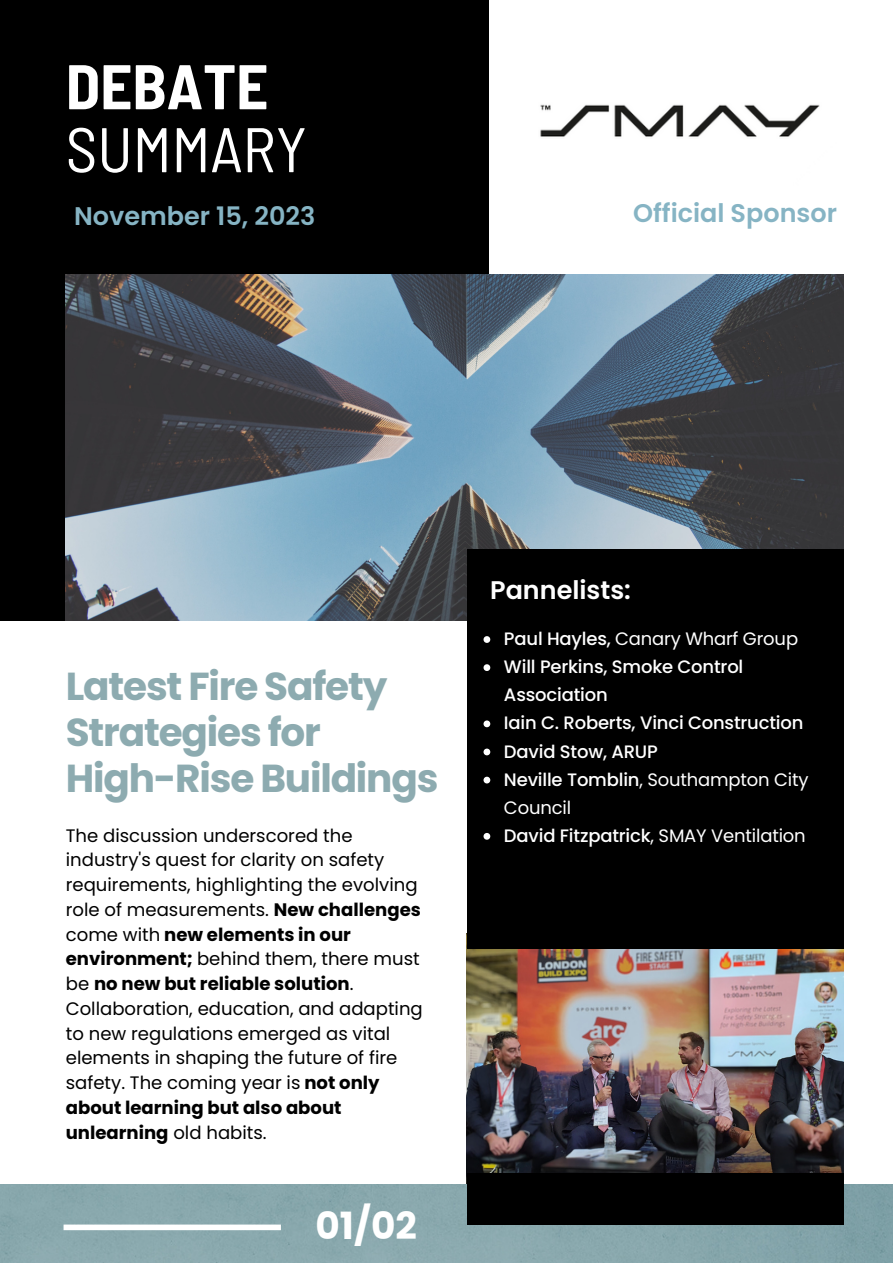
<style>
.page{position:relative;width:893px;height:1264px;background:#fff}
.page>*{position:absolute;margin:0;border:0;box-sizing:border-box;transform-origin:0 0}
.t1{font:semi-condensed 63px "Barlow";color:#fff}
.t2{font:700 semi-condensed 63px "Barlow";color:#fff}
.t3{font:700 39px/46px "Poppins";letter-spacing:-.03em;color:#8dabb0}
.t4{font:700 37.5px "Poppins";color:#fff}
.t5{font:600 25.5px "Poppins";color:#86b4c4}
.t6{font:600 25.5px "Poppins";color:#fff}
.t7{font:18px/24.8px "Poppins";color:#000}
.t8{font:500 18px/28px "Poppins";letter-spacing:-.01em;color:#fff}
.t9{font:18px/28px "Poppins";letter-spacing:-.01em;color:#fff}
.s1{font-weight:500}
.s2{font-weight:400}
.s3{font-weight:700}
</style>
<div class="page">
<div style="left:0;top:0;width:489px;height:620px;background:#000"></div>
<img style="left:66px;top:274px;width:777px;height:347px">
<img style="left:467px;top:948px;width:376px;height:225px">
<div style="left:467px;top:549px;width:376px;height:399px;background:#000"></div>
<img style="left:0;top:1184px;width:892px;height:78px">
<div style="left:467px;top:1173px;width:376px;height:51px;background:#000"></div>
<img style="left:540px;top:104px;width:280px;height:33px">
<div style="left:64px;top:1224px;width:217px;height:6px;background:#fff"></div>
<svg style="left:483px;top:636px;width:7px;height:7px"></svg>
<svg style="left:483px;top:664px;width:7px;height:7px"></svg>
<svg style="left:483px;top:720px;width:7px;height:7px"></svg>
<svg style="left:483px;top:748px;width:7px;height:7px"></svg>
<svg style="left:483px;top:776px;width:7px;height:7px"></svg>
<svg style="left:483px;top:833px;width:7px;height:6px"></svg>
<p class="t2" style="left:66px;top:46px;width:204px">DEBATE</p>
<p class="t1" style="left:66px;top:109px;width:243px">SUMMARY</p>
<p class="t5" style="left:74px;top:198px;width:243px">November 15, 2023</p>
<p class="t5" style="left:633px;top:195px;width:205px">Official Sponsor</p>
<p class="t3" style="left:66px;top:663px;width:323px">Latest Fire Safety<br>Strategies for</p>
<p class="t3" style="left:66px;top:755px;width:374px">High-Rise Buildings</p>
<p class="t6" style="left:490px;top:572px;width:142px">Pannelists:</p>
<p class="t9" style="left:504px;top:625px;width:295px"><span class="s1">Paul Hayles,</span> Canary Wharf Group</p>
<p class="t8" style="left:504px;top:653px;width:241px">Will Perkins, Smoke Control<br>Association</p>
<p class="t8" style="left:504px;top:709px;width:301px">Iain C. Roberts, Vinci Construction</p>
<p class="t8" style="left:504px;top:737px;width:155px">David Stow, ARUP</p>
<p class="t9" style="left:504px;top:765px;width:306px"><span class="s1">Neville Tomblin</span>, Southampton City<br>Council</p>
<p class="t7" style="left:66px;top:823px;width:288px">The discussion underscored the</p>
<p class="t8" style="left:504px;top:821px;width:303px">David Fitzpatrick<span class="s2">, SMAY Ventilation</span></p>
<p class="t7" style="left:66px;top:847px;width:358px">industry's quest for clarity on safety requirements, highlighting the evolving role of measurements. <span class="s3">New challenges </span>come with <span class="s3">new elements in our environment;</span> behind them, there must be <span class="s3">no new but reliable solution</span>.<br>Collaboration, education, and adapting to new regulations emerged as vital elements in shaping the future of fire safety. The coming year is <span class="s3">not only about learning but also about unlearning</span> old habits.</p>
<p class="t4" style="left:315px;top:1199px;width:103px">01/02</p>
</div>
